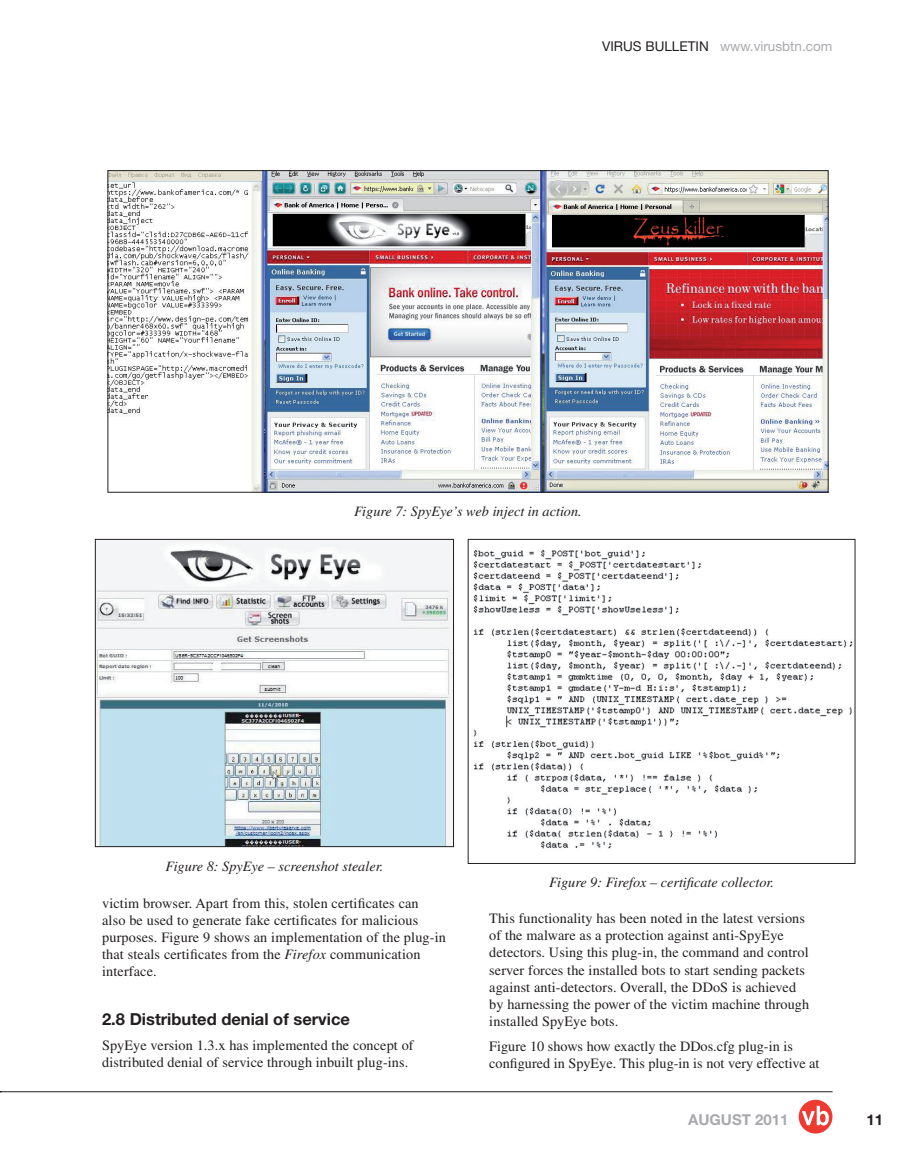
<style>
.page{position:relative;width:919px;height:1166px;background:#fff}
.page>*{position:absolute;margin:0;border:0;box-sizing:border-box;transform-origin:0 0}
.t1{font:700 16.5px "Helvetica Neue";color:#231f20}
.t2{font:700 15px "Helvetica Neue";color:#a8a9ad}
.t3{font:700 15px "Helvetica Neue";color:#231f20}
.t4{font:14.25px/17.1px "Times";letter-spacing:.005em;color:#231f20}
.t5{font:italic 14.25px "Times";color:#231f20}
.t6{font:13.5px "Helvetica Neue";color:#a8a9ad}
.s1{color:#231f20}
.s2{font-style:italic}
</style>
<div class="page">
<hr style="left:0;top:1091px;width:832px;height:1px;background:#231f20">
<svg style="left:798px;top:1099px;width:34px;height:34px"></svg>
<svg style="left:801px;top:1105px;width:27px;height:20px"></svg>
<img style="left:109px;top:172px;width:717px;height:318px">
<img style="left:97px;top:541px;width:355px;height:303px">
<div style="left:95px;top:539px;width:359px;height:307px;border:1px solid #231f20"></div>
<img style="left:473px;top:549px;width:380px;height:300px">
<p class="t6" style="left:602px;top:41px;width:231px"><span class="s1">VIRUS BULLETIN</span> www.virusbtn.com</p>
<p class="t5" style="left:354px;top:506px;width:229px">Figure 7: SpyEye’s web inject in action.</p>
<p class="t5" style="left:165px;top:860px;width:219px">Figure 8: SpyEye – screenshot stealer.</p>
<p class="t4" style="left:102px;top:895px;width:345px">victim browser. Apart from this, stolen certificates can<br>also be used to generate fake certificates for malicious purposes. Figure 9 shows an implementation of the plug-in that steals certificates from the <span class="s2">Firefox</span> communication interface.</p>
<p class="t1" style="left:102px;top:1012px;width:249px">2.8 Distributed denial of service</p>
<p class="t4" style="left:102px;top:1037px;width:313px">SpyEye version 1.3.x has implemented the concept of distributed denial of service through inbuilt plug-ins.</p>
<p class="t5" style="left:549px;top:877px;width:226px">Figure 9: Firefox – certificate collector.</p>
<p class="t4" style="left:489px;top:910px;width:321px">This functionality has been noted in the latest versions of the malware as a protection against anti-SpyEye detectors. Using this plug-in, the command and control server forces the installed bots to start sending packets against anti-detectors. Overall, the DDoS is achieved by harnessing the power of the victim machine through installed SpyEye bots.</p>
<p class="t4" style="left:489px;top:1038px;width:332px">Figure 10 shows how exactly the DDos.cfg plug-in is configured in SpyEye. This plug-in is not very effective at</p>
<p class="t2" style="left:688px;top:1113px;width:102px">AUGUST 2011</p>
<p class="t3" style="left:866px;top:1114px;width:18px">11</p>
</div>
